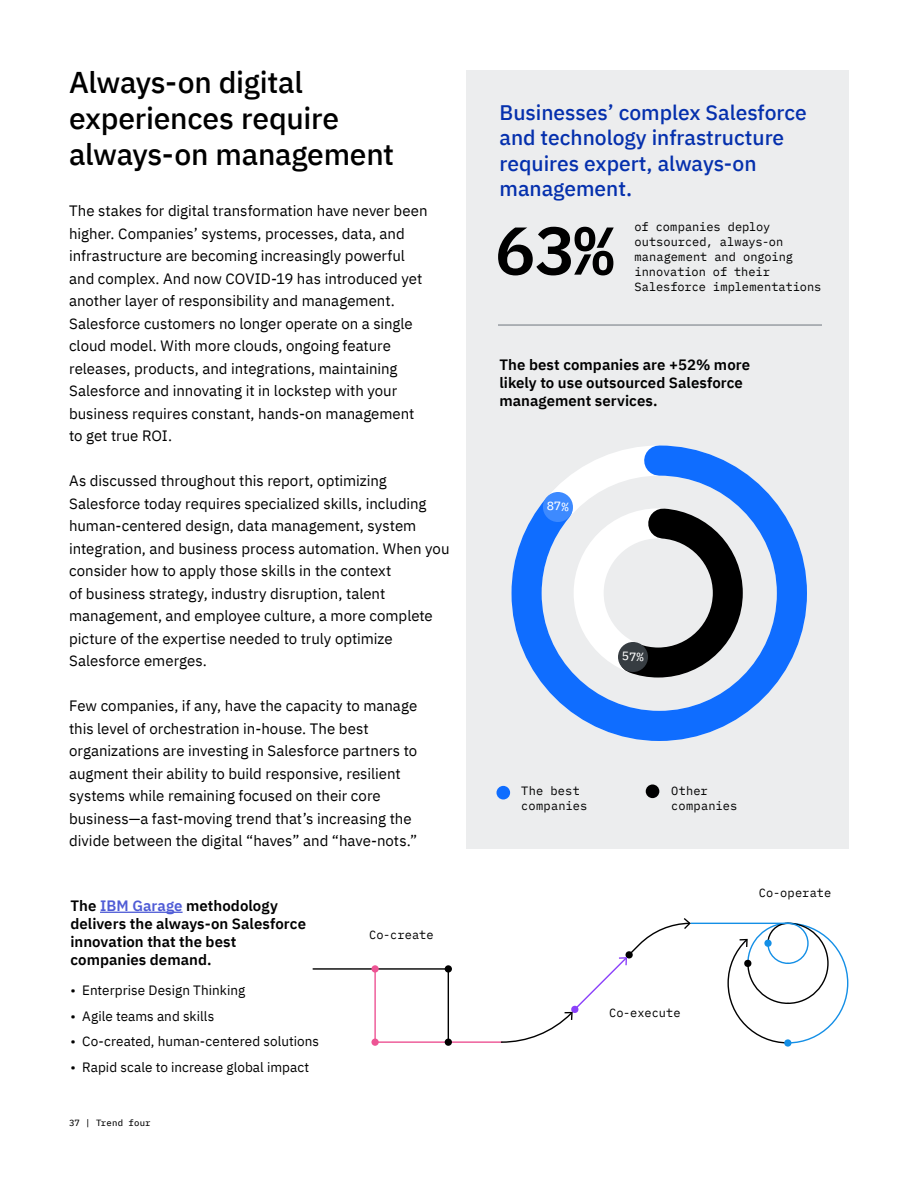
<style>
.page{position:relative;width:918px;height:1188px;background:#fff}
.page>*{position:absolute;margin:0;border:0;box-sizing:border-box;transform-origin:0 0}
.t1{font:600 67.5px "IBM Plex Mono";color:#000}
.t2{font:500 30px/36px "IBM Plex Sans";letter-spacing:-.01em;color:#000}
.t3{font:500 21px/25.5px "IBM Plex Sans";color:#0530ad}
.t4{font:15px/22.5px "IBM Plex Sans";color:#000}
.t5{font:600 15px/18px "IBM Plex Sans";letter-spacing:.005em;color:#000}
.t6{font:13.5px "IBM Plex Sans";letter-spacing:.005em;color:#000}
.t7{font:12px/15px "IBM Plex Mono";color:#000}
.t8{font:9px "IBM Plex Mono Text";letter-spacing:.02em;color:#000}
.s1{color:#4f5cd6}
</style>
<div class="page">
<div style="left:466px;top:70px;width:383px;height:779px;background:#ecedee"></div>
<div style="left:646px;top:784px;width:13px;height:14px;background:#000;border-radius:50%"></div>
<div style="left:497px;top:786px;width:13px;height:14px;background:#0f6dff;border-radius:50%"></div>
<hr style="left:448px;top:969px;width:1px;height:74px;background:#000">
<hr style="left:375px;top:1041px;width:127px;height:2px;background:#ed5494">
<hr style="left:374px;top:972px;width:2px;height:70px;background:#ed5494">
<hr style="left:313px;top:968px;width:135px;height:2px;background:#000">
<div style="left:445px;top:965px;width:7px;height:8px;background:#000;border-radius:50%"></div>
<div style="left:445px;top:1039px;width:7px;height:7px;background:#000;border-radius:50%"></div>
<div style="left:371px;top:1039px;width:8px;height:7px;background:#ed5494;border-radius:50%"></div>
<div style="left:371px;top:965px;width:8px;height:8px;background:#ed5494;border-radius:50%"></div>
<svg style="left:500px;top:918px;width:349px;height:129px"></svg>
<hr style="left:498px;top:325px;width:324px;height:1px;background:#6e757d">
<hr style="left:100px;top:912px;width:83px;height:1px;background:#4f5cd6">
<svg style="left:511px;top:445px;width:296px;height:296px"></svg>
<div style="left:543px;top:492px;width:30px;height:30px;background:#3d8aff;border-radius:50%"></div>
<svg style="left:596px;top:492px;width:162px;height:201px"></svg>
<h2 class="t2" style="left:69px;top:61px;width:327px">Always-on digital experiences require always-on management</h2>
<p class="t4" style="left:69px;top:199px;width:360px">The stakes for digital transformation have never been higher. Companies’ systems, processes, data, and infrastructure are becoming increasingly powerful and complex. And now COVID-19 has introduced yet another layer of responsibility and management.<br>Salesforce customers no longer operate on a single cloud model. With more clouds, ongoing feature releases, products, and integrations, maintaining Salesforce and innovating it in lockstep with your business requires constant, hands-on management to get true ROI.</p>
<p class="t4" style="left:69px;top:469px;width:382px">As discussed throughout this report, optimizing Salesforce today requires specialized skills, including human-centered design, data management, system integration, and business process automation. When you consider how to apply those skills in the context<br>of business strategy, industry disruption, talent management, and employee culture, a more complete picture of the expertise needed to truly optimize Salesforce emerges.</p>
<p class="t4" style="left:69px;top:694px;width:350px">Few companies, if any, have the capacity to manage this level of orchestration in-house. The best organizations are investing in Salesforce partners to augment their ability to build responsive, resilient systems while remaining focused on their core business—a fast-moving trend that’s increasing the divide between the digital “haves” and “have-nots.”</p>
<p class="t5" style="left:70px;top:896px;width:237px">The <span class="s1">IBM Garage</span> methodology delivers the always-on Salesforce innovation that the best companies demand.</p>
<p class="t6" style="left:70px;top:980px;width:176px">• Enterprise Design Thinking</p>
<p class="t6" style="left:70px;top:1006px;width:146px">• Agile teams and skills</p>
<p class="t6" style="left:70px;top:1031px;width:250px">• Co-created, human-centered solutions</p>
<p class="t6" style="left:70px;top:1057px;width:240px">• Rapid scale to increase global impact</p>
<p class="t8" style="left:69px;top:1116px;width:83px">37 | Trend four</p>
<p class="t7" style="left:369px;top:927px;width:66px">Co-create</p>
<h3 class="t3" style="left:500px;top:98px;width:309px">Businesses’ complex Salesforce and technology infrastructure requires expert, always-on management.</h3>
<h1 class="t1" style="left:495px;top:197px;width:121px">63%</h1>
<p class="t7" style="left:634px;top:219px;width:188px">of companies deploy outsourced, always-on management and ongoing innovation of their<br>Salesforce implementations</p>
<p class="t5" style="left:500px;top:354px;width:252px">The best companies are +52% more likely to use outsourced Salesforce management services.</p>
<p class="t7" style="left:521px;top:783px;width:68px">The best companies</p>
<p class="t7" style="left:671px;top:783px;width:68px">Other companies</p>
<p class="t7" style="left:759px;top:885px;width:74px">Co-operate</p>
<p class="t7" style="left:609px;top:1005px;width:73px">Co-execute</p>
</div>
